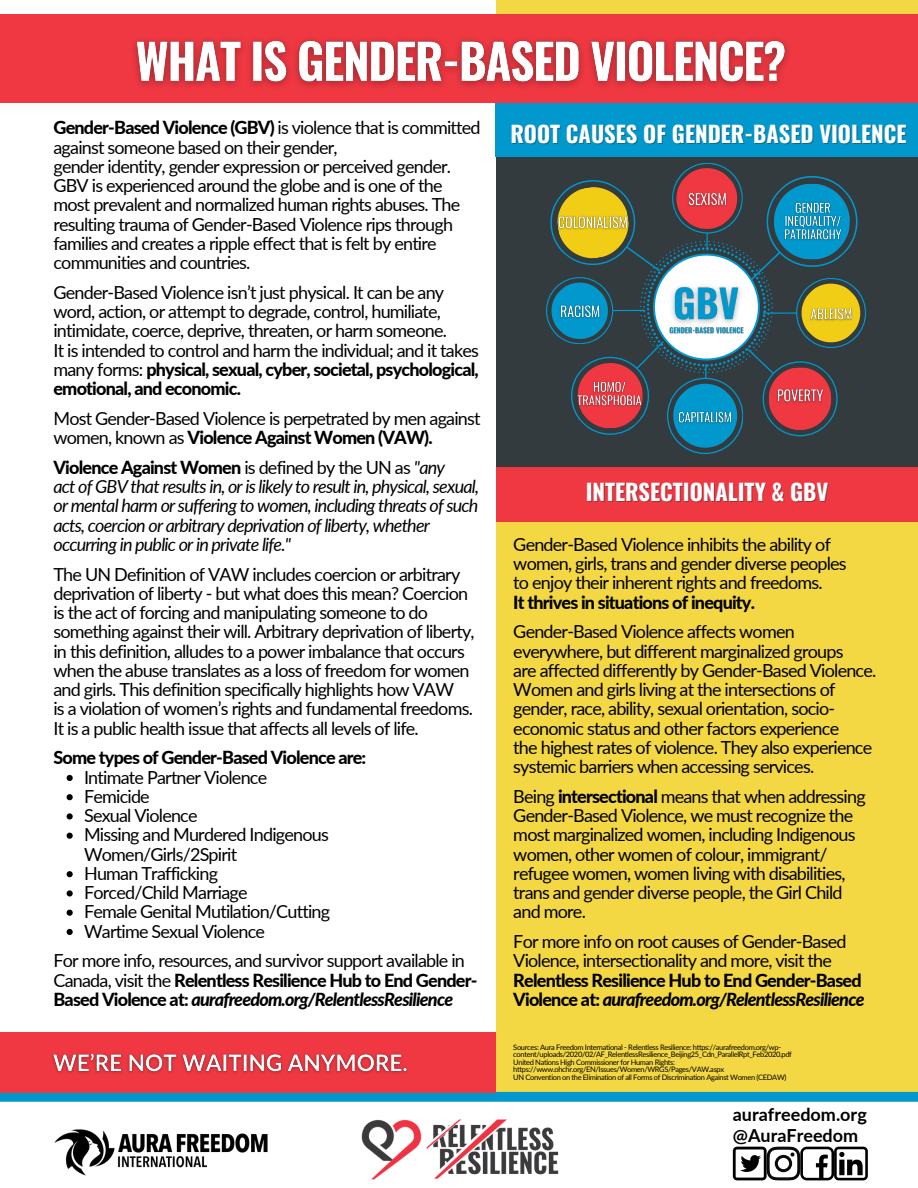
<style>
.page{position:relative;width:918px;height:1188px;background:#fff}
.page>*{position:absolute;margin:0;border:0;box-sizing:border-box;transform-origin:0 0}
.t1{font:700 22.5px "Oswald";color:#fff}
.t2{font:18px/19.2px "Lato";letter-spacing:-.045em;color:#000}
.t3{font:italic 18px/19.2px "Lato";letter-spacing:-.045em;color:#000}
.t4{font:800 18px/19.2px "Lato";letter-spacing:-.045em;color:#000}
.t5{font:700 18px/21.1px "Lato";color:#000}
.t6{font:7.5px/7.5px "Lato";letter-spacing:-.045em;color:#000}
.s1{font-weight:800}
.s2{font-weight:800;font-style:normal}
.s3{font-style:normal}
.s4{font-weight:800;font-style:italic}
.s5{font-style:italic}
</style>
<div class="page">
<div style="left:496px;top:0;width:422px;height:1095px;background:#f3d743"></div>
<img style="left:54px;top:1129px;width:214px;height:47px">
<img style="left:361px;top:1119px;width:198px;height:61px">
<svg style="left:733px;top:1147px;width:135px;height:33px"></svg>
<div style="left:496px;top:461px;width:422px;height:60px;background:#ef3842"></div>
<div style="left:496px;top:103px;width:422px;height:363px;background:#333b3f"></div>
<div style="left:496px;top:96px;width:422px;height:61px;background:#0098cd"></div>
<div style="left:0;top:14px;width:918px;height:89px;background:#ef3842"></div>
<img style="left:133px;top:39px;width:655px;height:71px">
<svg style="left:0;top:1092px;width:918px;height:10px;background:#1395c6"></svg>
<svg style="left:67px;top:775px;width:6px;height:6px"></svg>
<svg style="left:67px;top:794px;width:6px;height:6px"></svg>
<svg style="left:67px;top:813px;width:6px;height:7px"></svg>
<svg style="left:67px;top:833px;width:6px;height:6px"></svg>
<svg style="left:67px;top:871px;width:6px;height:6px"></svg>
<svg style="left:67px;top:890px;width:6px;height:7px"></svg>
<svg style="left:67px;top:910px;width:6px;height:6px"></svg>
<svg style="left:67px;top:929px;width:6px;height:6px"></svg>
<svg style="left:546px;top:163px;width:320px;height:291px"></svg>
<img style="left:554px;top:208px;width:77px;height:29px">
<img style="left:808px;top:300px;width:48px;height:27px">
<img style="left:685px;top:184px;width:45px;height:29px">
<img style="left:575px;top:374px;width:69px;height:39px">
<img style="left:774px;top:381px;width:53px;height:29px">
<img style="left:676px;top:405px;width:59px;height:24px">
<img style="left:556px;top:297px;width:48px;height:29px">
<img style="left:781px;top:195px;width:63px;height:52px">
<div style="left:0;top:1032px;width:496px;height:60px;background:#ef3842"></div>
<img style="left:52px;top:1053px;width:356px;height:21px">
<p class="t2" style="left:53px;top:118px;width:429px"><span class="s1">Gender-Based Violence (GBV)</span> is violence that is committed against someone based on their gender,<br>gender identity, gender expression or perceived gender.<br>GBV is experienced around the globe and is one of the most prevalent and normalized human rights abuses. The resulting trauma of Gender-Based Violence rips through families and creates a ripple effect that is felt by entire communities and countries.</p>
<p class="t2" style="left:53px;top:282px;width:427px">Gender-Based Violence isn’t just physical. It can be any word, action, or attempt to degrade, control, humiliate, intimidate, coerce, deprive, threaten, or harm someone.<br>It is intended to control and harm the individual; and it takes many forms: <span class="s1">physical, sexual, cyber, societal, psychological, emotional, and economic.</span></p>
<p class="t2" style="left:53px;top:408px;width:429px">Most Gender-Based Violence is perpetrated by men against women, known as <span class="s1">Violence Against Women (VAW).</span></p>
<p class="t3" style="left:53px;top:457px;width:427px"><span class="s2">Violence Against Women</span> <span class="s3">is defined by the UN as</span> "any<br>act of GBV that results in, or is likely to result in, physical, sexual, or mental harm or suffering to women, including threats of such acts, coercion or arbitrary deprivation of liberty, whether occurring in public or in private life."</p>
<p class="t2" style="left:53px;top:564px;width:423px">The UN Definition of VAW includes coercion or arbitrary deprivation of liberty - but what does this mean? Coercion is the act of forcing and manipulating someone to do something against their will. Arbitrary deprivation of liberty, in this definition, alludes to a power imbalance that occurs when the abuse translates as a loss of freedom for women and girls. This definition specifically highlights how VAW<br>is a violation of women’s rights and fundamental freedoms.<br>It is a public health issue that affects all levels of life.</p>
<p class="t4" style="left:53px;top:748px;width:314px">Some types of Gender-Based Violence are:</p>
<p class="t2" style="left:84px;top:767px;width:248px">Intimate Partner Violence<br>Femicide<br>Sexual Violence<br>Missing and Murdered Indigenous<br>Women/Girls/2Spirit<br>Human Trafficking<br>Forced/Child Marriage<br>Female Genital Mutilation/Cutting<br>Wartime Sexual Violence</p>
<p class="t2" style="left:53px;top:951px;width:425px">For more info, resources, and survivor support available in<br>Canada, visit the <span class="s1">Relentless Resilience Hub to End Gender-<br>Based Violence at:</span> <span class="s4">aurafreedom.org/RelentlessResilience</span></p>
<p class="t1" style="left:510px;top:116px;width:398px">ROOT CAUSES OF GENDER-BASED VIOLENCE</p>
<p class="t1" style="left:586px;top:474px;width:244px">INTERSECTIONALITY &amp; GBV</p>
<p class="t2" style="left:513px;top:534px;width:335px">Gender-Based Violence inhibits the ability of women, girls, trans and gender diverse peoples to enjoy their inherent rights and freedoms.</p>
<p class="t4" style="left:513px;top:592px;width:243px">It thrives in situations of inequity.</p>
<p class="t2" style="left:513px;top:622px;width:365px">Gender-Based Violence affects women everywhere, but different marginalized groups<br>are affected differently by Gender-Based Violence.<br>Women and girls living at the intersections of gender, race, ability, sexual orientation, socio&shy;economic status and other factors experience<br>the highest rates of violence. They also experience systemic barriers when accessing services.</p>
<p class="t2" style="left:513px;top:786px;width:354px">Being <span class="s1">intersectional</span> means that when addressing Gender-Based Violence, we must recognize the most marginalized women, including Indigenous women, other women of colour, immigrant/ refugee women, women living with disabilities, trans and gender diverse people, the Girl Child and more.</p>
<p class="t2" style="left:513px;top:932px;width:335px">For more info on root causes of Gender-Based<br>Violence, intersectionality and more, visit the</p>
<p class="t4" style="left:513px;top:970px;width:353px">Relentless Resilience Hub to End Gender-Based<br>Violence at: <span class="s5">aurafreedom.org/RelentlessResilience</span></p>
<p class="t6" style="left:513px;top:1043px;width:280px">Sources: Aura Freedom International - Relentless Resilience: https://aurafreedom.org/wp&shy;content/uploads/2020/02/AF_RelentlessResilience_Beijing25_Cdn_ParallelRpt_Feb2020.pdf United Nations High Commissioner for Human Rights: https://www.ohchr.org/EN/Issues/Women/WRGS/Pages/VAW.aspx<br>UN Convention on the Elimination of all Forms of Discrimination Against Women (CEDAW)</p>
<p class="t5" style="left:733px;top:1104px;width:135px">aurafreedom.org @AuraFreedom</p>
</div>
